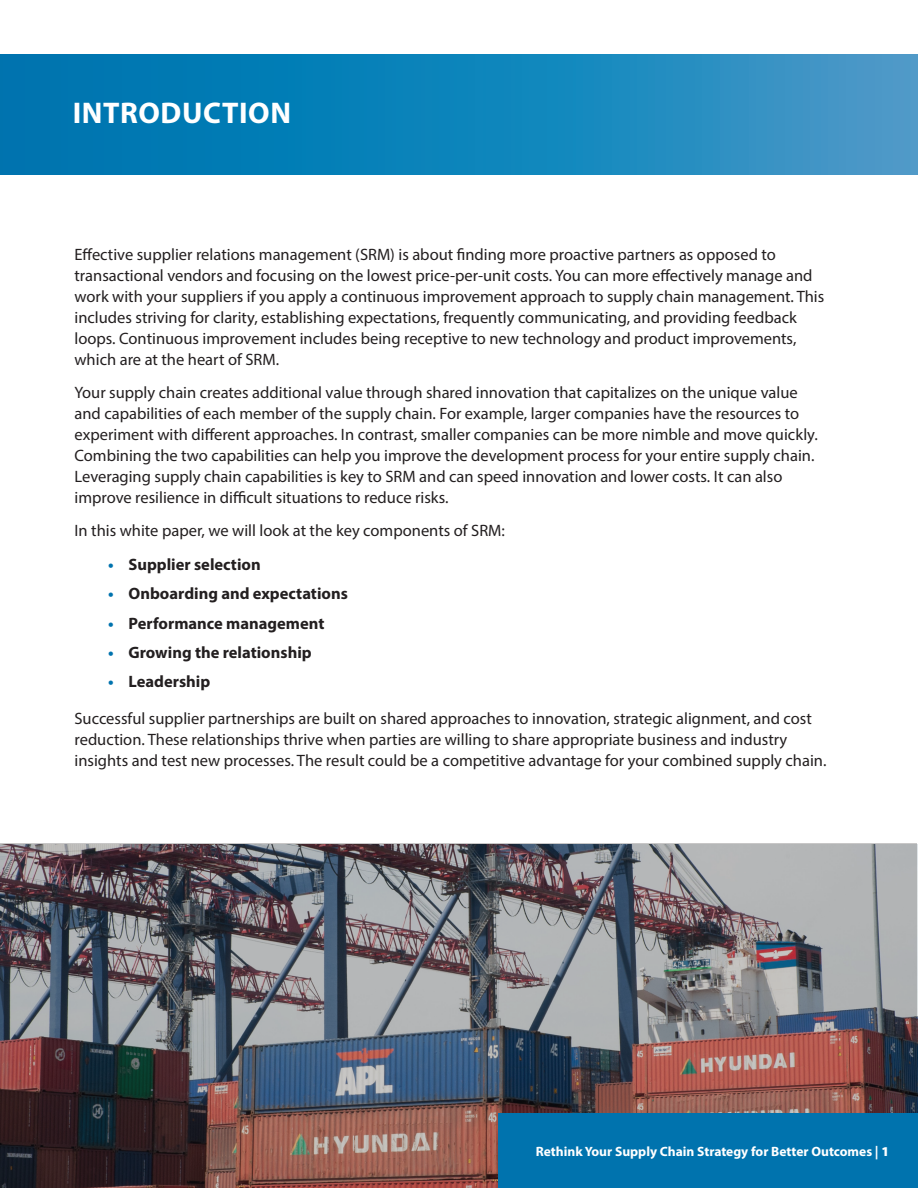
<style>
.page{position:relative;width:918px;height:1188px;background:#fff}
.page>*{position:absolute;margin:0;border:0;box-sizing:border-box;transform-origin:0 0}
.t1{font:700 30px "Myriad Pro";letter-spacing:.02em;color:#fff}
.t2{font:16.5px/21px "Myriad Pro";color:#231f20}
.t3{font:700 16.5px "Myriad Pro";color:#231f20}
.t4{font:700 13.5px "Myriad Pro";color:#fff}
.s1{color:#0073ae}
.s2{font-weight:900}
</style>
<div class="page">
<svg style="left:0;top:55px;width:918px;height:120px"></svg>
<img style="left:1px;top:843px;width:916px;height:344px">
<div style="left:498px;top:1113px;width:420px;height:75px;background:#0073ae"></div>
<h1 class="t1" style="left:73px;top:94px;width:220px">INTRODUCTION</h1>
<p class="t2" style="left:75px;top:243px;width:751px">Effective supplier relations management (SRM) is about finding more proactive partners as opposed to transactional vendors and focusing on the lowest price-per-unit costs. You can more effectively manage and work with your suppliers if you apply a continuous improvement approach to supply chain management. This includes striving for clarity, establishing expectations, frequently communicating, and providing feedback loops. Continuous improvement includes being receptive to new technology and product improvements, which are at the heart of SRM.</p>
<p class="t2" style="left:75px;top:381px;width:745px">Your supply chain creates additional value through shared innovation that capitalizes on the unique value and capabilities of each member of the supply chain. For example, larger companies have the resources to experiment with different approaches. In contrast, smaller companies can be more nimble and move quickly.<br>Combining the two capabilities can help you improve the development process for your entire supply chain.<br>Leveraging supply chain capabilities is key to SRM and can speed innovation and lower costs. It can also improve resilience in difficult situations to reduce risks.</p>
<p class="t2" style="left:75px;top:519px;width:432px">In this white paper, we will look at the key components of SRM:</p>
<p class="t3" style="left:108px;top:554px;width:154px"><span class="s1">•</span> Supplier selection</p>
<p class="t3" style="left:108px;top:583px;width:241px"><span class="s1">•</span> Onboarding and expectations</p>
<p class="t3" style="left:108px;top:612px;width:218px"><span class="s1">•</span> Performance management</p>
<p class="t3" style="left:108px;top:642px;width:205px"><span class="s1">•</span> Growing the relationship</p>
<p class="t3" style="left:108px;top:671px;width:103px"><span class="s1">•</span> Leadership</p>
<p class="t2" style="left:75px;top:708px;width:754px">Successful supplier partnerships are built on shared approaches to innovation, strategic alignment, and cost reduction. These relationships thrive when parties are willing to share appropriate business and industry insights and test new processes. The result could be a competitive advantage for your combined supply chain.</p>
<p class="t4" style="left:536px;top:1143px;width:355px">Rethink Your Supply Chain Strategy for Better Outcomes | <span class="s2">1</span></p>
</div>
